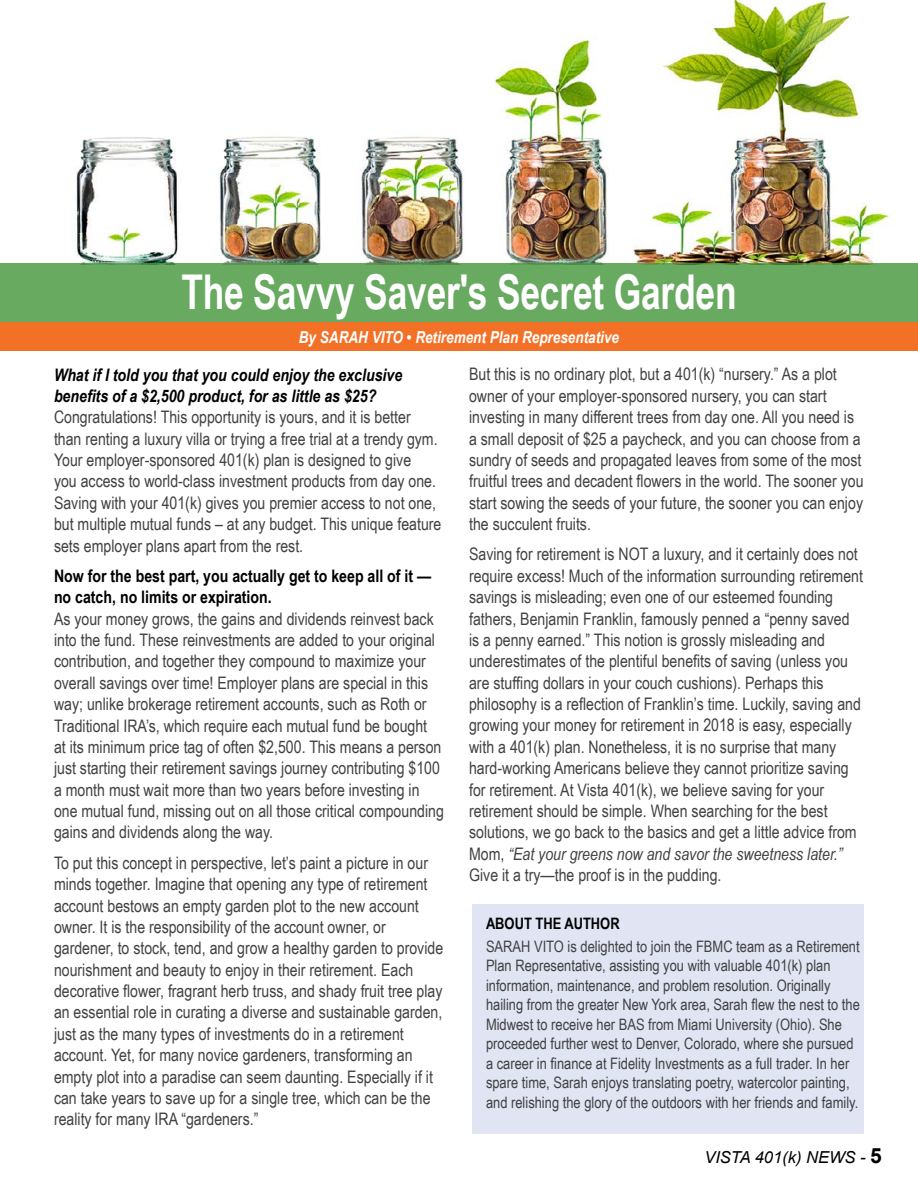
<style>
.page{position:relative;width:918px;height:1188px;background:#fff}
.page>*{position:absolute;margin:0;border:0;box-sizing:border-box;transform-origin:0 0}
.t1{font:700 48px "Arial Narrow";letter-spacing:-.005em;color:#fff;scale:.9 1}
.t2{font:17.25px/21.3px "Arial Narrow";color:#414042}
.t3{font:italic 700 17.25px/21.3px "Arial Narrow";color:#000}
.t4{font:700 17.25px/21.3px "Arial Narrow";color:#000}
.t5{font:italic 700 16.5px "Arial Narrow";color:#fff}
.t6{font:italic 16.5px "Arial";color:#000}
.t7{font:15.75px/19.5px "Arial Narrow";color:#414042}
.t8{font:700 15.75px "Arial Narrow";color:#000}
.s1{font-style:italic}
.s2{font-weight:700;font-style:normal;font-size:21px}
</style>
<div class="page">
<img style="left:76px;top:0;width:819px;height:263px">
<div style="left:472px;top:904px;width:392px;height:230px;background:#e0e4f3"></div>
<div style="left:0;top:263px;width:918px;height:61px;background:#68aa60"></div>
<div style="left:0;top:322px;width:918px;height:29px;background:#f37127"></div>
<h1 class="t1" style="left:181px;top:256px;width:618px">The Savvy Saver's Secret Garden</h1>
<p class="t5" style="left:299px;top:324px;width:322px">By SARAH VITO • Retirement Plan Representative</p>
<p class="t3" style="left:54px;top:363px;width:350px">What if I told you that you could enjoy the exclusive benefits of a $2,500 product, for as little as $25?</p>
<p class="t2" style="left:54px;top:406px;width:389px">Congratulations! This opportunity is yours, and it is better than renting a luxury villa or trying a free trial at a trendy gym.<br>Your employer-sponsored 401(k) plan is designed to give<br>you access to world-class investment products from day one.<br>Saving with your 401(k) gives you premier access to not one, but multiple mutual funds – at any budget. This unique feature sets employer plans apart from the rest.</p>
<p class="t4" style="left:54px;top:564px;width:379px">Now for the best part, you actually get to keep all of it — no catch, no limits or expiration.</p>
<p class="t2" style="left:54px;top:607px;width:391px">As your money grows, the gains and dividends reinvest back into the fund. These reinvestments are added to your original contribution, and together they compound to maximize your overall savings over time! Employer plans are special in this way; unlike brokerage retirement accounts, such as Roth or Traditional IRA’s, which require each mutual fund be bought<br>at its minimum price tag of often $2,500. This means a person just starting their retirement savings journey contributing $100 a month must wait more than two years before investing in one mutual fund, missing out on all those critical compounding gains and dividends along the way.</p>
<p class="t2" style="left:54px;top:851px;width:391px">To put this concept in perspective, let’s paint a picture in our minds together. Imagine that opening any type of retirement account bestows an empty garden plot to the new account owner. It is the responsibility of the account owner, or gardener, to stock, tend, and grow a healthy garden to provide nourishment and beauty to enjoy in their retirement. Each decorative flower, fragrant herb truss, and shady fruit tree play an essential role in curating a diverse and sustainable garden, just as the many types of investments do in a retirement account. Yet, for many novice gardeners, transforming an empty plot into a paradise can seem daunting. Especially if it can take years to save up for a single tree, which can be the reality for many IRA “gardeners.”</p>
<p class="t2" style="left:469px;top:363px;width:396px">But this is no ordinary plot, but a 401(k) “nursery.” As a plot owner of your employer-sponsored nursery, you can start investing in many different trees from day one. All you need is a small deposit of $25 a paycheck, and you can choose from a sundry of seeds and propagated leaves from some of the most fruitful trees and decadent flowers in the world. The sooner you start sowing the seeds of your future, the sooner you can enjoy the succulent fruits.</p>
<p class="t2" style="left:469px;top:543px;width:395px">Saving for retirement is NOT a luxury, and it certainly does not require excess! Much of the information surrounding retirement savings is misleading; even one of our esteemed founding fathers, Benjamin Franklin, famously penned a “penny saved is a penny earned.” This notion is grossly misleading and underestimates of the plentiful benefits of saving (unless you are stuffing dollars in your couch cushions). Perhaps this philosophy is a reflection of Franklin’s time. Luckily, saving and growing your money for retirement in 2018 is easy, especially with a 401(k) plan. Nonetheless, it is no surprise that many hard-working Americans believe they cannot prioritize saving for retirement. At Vista 401(k), we believe saving for your retirement should be simple. When searching for the best solutions, we go back to the basics and get a little advice from Mom, <span class="s1">“Eat your greens now and savor the sweetness later.” </span>Give it a try—the proof is in the pudding.</p>
<p class="t8" style="left:486px;top:912px;width:135px">ABOUT THE AUTHOR</p>
<p class="t7" style="left:486px;top:936px;width:375px">SARAH VITO is delighted to join the FBMC team as a Retirement Plan Representative, assisting you with valuable 401(k) plan information, maintenance, and problem resolution. Originally hailing from the greater New York area, Sarah flew the nest to the Midwest to receive her BAS from Miami University (Ohio). She proceeded further west to Denver, Colorado, where she pursued a career in finance at Fidelity Investments as a full trader. In her spare time, Sarah enjoys translating poetry, watercolor painting, and relishing the glory of the outdoors with her friends and family.</p>
<p class="t6" style="left:704px;top:1146px;width:179px">VISTA 401(k) NEWS - <span class="s2">5</span></p>
</div>
